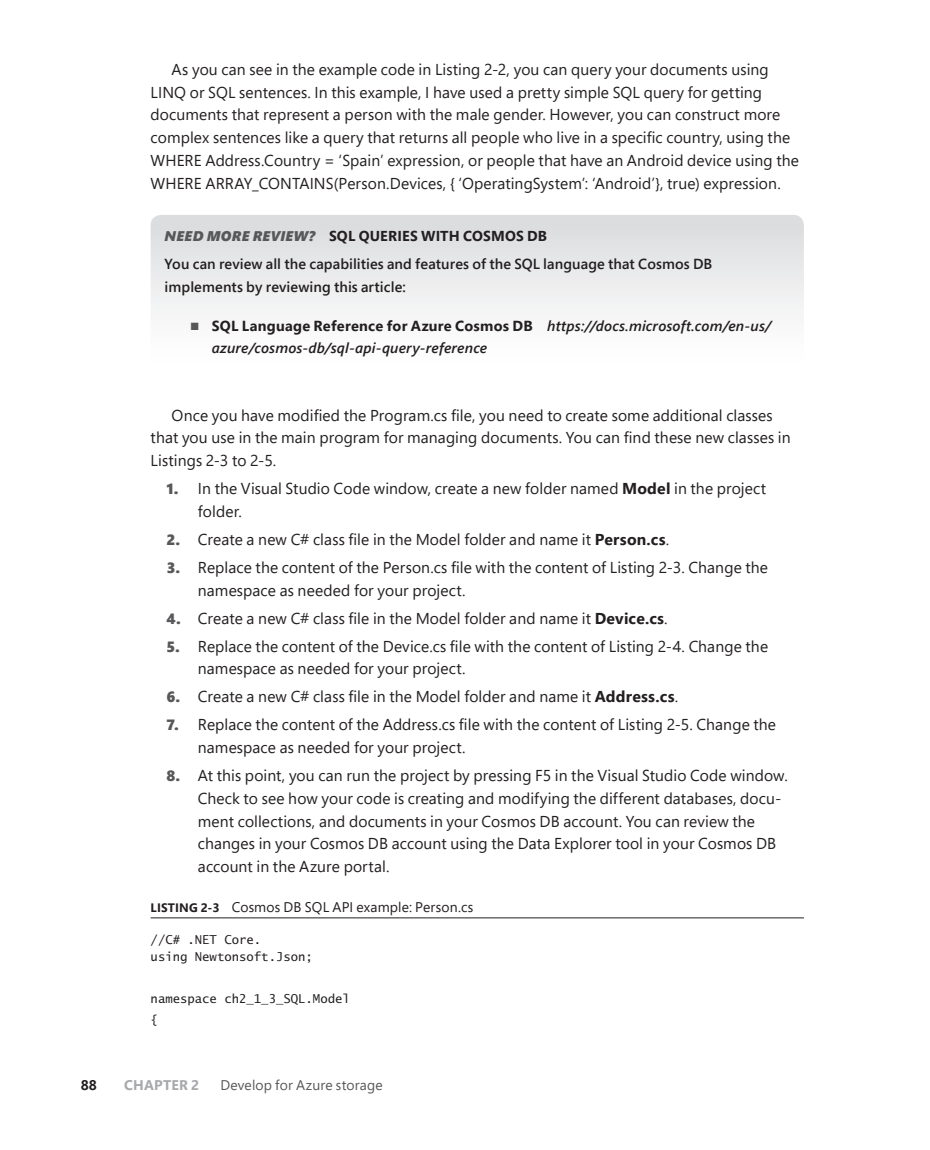
<style>
.page{position:relative;width:930px;height:1150px;background:#fff}
.page>*{position:absolute;margin:0;border:0;box-sizing:border-box;transform-origin:0 0}
.t1{font:15.75px/22.8px "Segoe Pro";letter-spacing:.005em;color:#231f20}
.t2{font:italic 600 14.53px/22.8px "Segoe Pro";letter-spacing:.01em;color:#231f20}
.t3{font:600 14.53px/22.8px "Segoe Pro";letter-spacing:.01em;color:#231f20}
.t4{font:700 14.35px "Segoe Pro";letter-spacing:.01em;color:#231f20}
.t5{font:14px "Segoe Pro";letter-spacing:.01em;color:#231f20}
.t6{font:14px "Segoe Pro";letter-spacing:.01em;color:#57585a}
.t7{font:700 14px "Segoe Pro";letter-spacing:.015em;color:#a8a9ad}
.t8{font:700 14px "Segoe Pro";color:#231f20}
.t9{font:12.25px/17.5px "Lucida Sans Typewriter Std";color:#231f20}
.t10{font:10.5px "Zapf Dingbats Std";color:#57585a}
.s1{font-weight:900;font-style:italic;font-size:14px;color:#57585a}
.s2{color:#57585a}
.s3{font-weight:700;font-style:normal}
.s4{font-weight:900;font-size:14.88px;color:#57585a}
.s5{font-weight:700}
.s6{font-weight:700;font-size:12.25px}
</style>
<div class="page">
<hr style="left:150px;top:917px;width:653px;height:1px;background:#231f20">
<svg style="left:150px;top:215px;width:653px;height:98px"></svg>
<p class="t1" style="left:151px;top:57px;width:649px;text-indent:21px">As you can see in the example code in Listing 2-2, you can query your documents using LINQ or SQL sentences. In this example, I have used a pretty simple SQL query for getting documents that represent a person with the male gender. However, you can construct more complex sentences like a query that returns all people who live in a specific country, using the WHERE Address.Country = ‘Spain’ expression, or people that have an Android device using the WHERE ARRAY_CONTAINS(Person.Devices, { ‘OperatingSystem’: ‘Android’}, true) expression.</p>
<p class="t4" style="left:164px;top:226px;width:384px"><span class="s1">NEED MORE REVIEW?</span> SQL QUERIES WITH COSMOS DB</p>
<p class="t3" style="left:164px;top:253px;width:549px">You can review all the capabilities and features of the SQL language that Cosmos DB implements by reviewing this article:</p>
<p class="t10" style="left:199px;top:321px;width:4px">■</p>
<p class="t2" style="left:212px;top:314px;width:560px;text-indent:-21px"><span class="s2">■</span> <span class="s3">SQL Language Reference for Azure Cosmos DB</span> https://docs.microsoft.com/en-us/ azure/cosmos-db/sql-api-query-reference</p>
<p class="t1" style="left:151px;top:403px;width:641px;text-indent:21px">Once you have modified the Program.cs file, you need to create some additional classes that you use in the main program for managing documents. You can find these new classes in<br>Listings 2-3 to 2-5.</p>
<p class="t1" style="left:198px;top:477px;width:569px;text-indent:-32px"><span class="s4">1.</span> In the Visual Studio Code window, create a new folder named <span class="s5">Model</span> in the project folder.</p>
<p class="t1" style="left:166px;top:527px;width:504px"><span class="s4">2.</span> Create a new C# class file in the Model folder and name it <span class="s5">Person.cs</span>.</p>
<p class="t1" style="left:198px;top:555px;width:571px;text-indent:-32px"><span class="s4">3.</span> Replace the content of the Person.cs file with the content of Listing 2-3. Change the namespace as needed for your project.</p>
<p class="t1" style="left:166px;top:606px;width:502px"><span class="s4">4.</span> Create a new C# class file in the Model folder and name it <span class="s5">Device.cs</span>.</p>
<p class="t1" style="left:198px;top:634px;width:571px;text-indent:-32px"><span class="s4">5.</span> Replace the content of the Device.cs file with the content of Listing 2-4. Change the namespace as needed for your project.</p>
<p class="t1" style="left:166px;top:685px;width:513px"><span class="s4">6.</span> Create a new C# class file in the Model folder and name it <span class="s5">Address.cs</span>.</p>
<p class="t1" style="left:198px;top:713px;width:579px;text-indent:-32px"><span class="s4">7.</span> Replace the content of the Address.cs file with the content of Listing 2-5. Change the namespace as needed for your project.</p>
<p class="t1" style="left:198px;top:764px;width:591px;text-indent:-32px"><span class="s4">8.</span> At this point, you can run the project by pressing F5 in the Visual Studio Code window.<br>Check to see how your code is creating and modifying the different databases, docu&shy;ment collections, and documents in your Cosmos DB account. You can review the changes in your Cosmos DB account using the Data Explorer tool in your Cosmos DB account in the Azure portal.</p>
<p class="t5" style="left:150px;top:898px;width:324px"><span class="s6">LISTING 2-3</span> Cosmos DB SQL API example: Person.cs</p>
<p class="t9" style="left:150px;top:931px;width:164px">//C# .NET Core.<br>using Newtonsoft.Json;</p>
<p class="t9" style="left:150px;top:989px;width:201px;line-height:21px">namespace ch2_1_3_SQL.Model {</p>
<p class="t8" style="left:81px;top:1074px;width:18px">88</p>
<p class="t7" style="left:124px;top:1074px;width:77px">CHAPTER 2</p>
<p class="t6" style="left:220px;top:1075px;width:164px">Develop for Azure storage</p>
</div>
